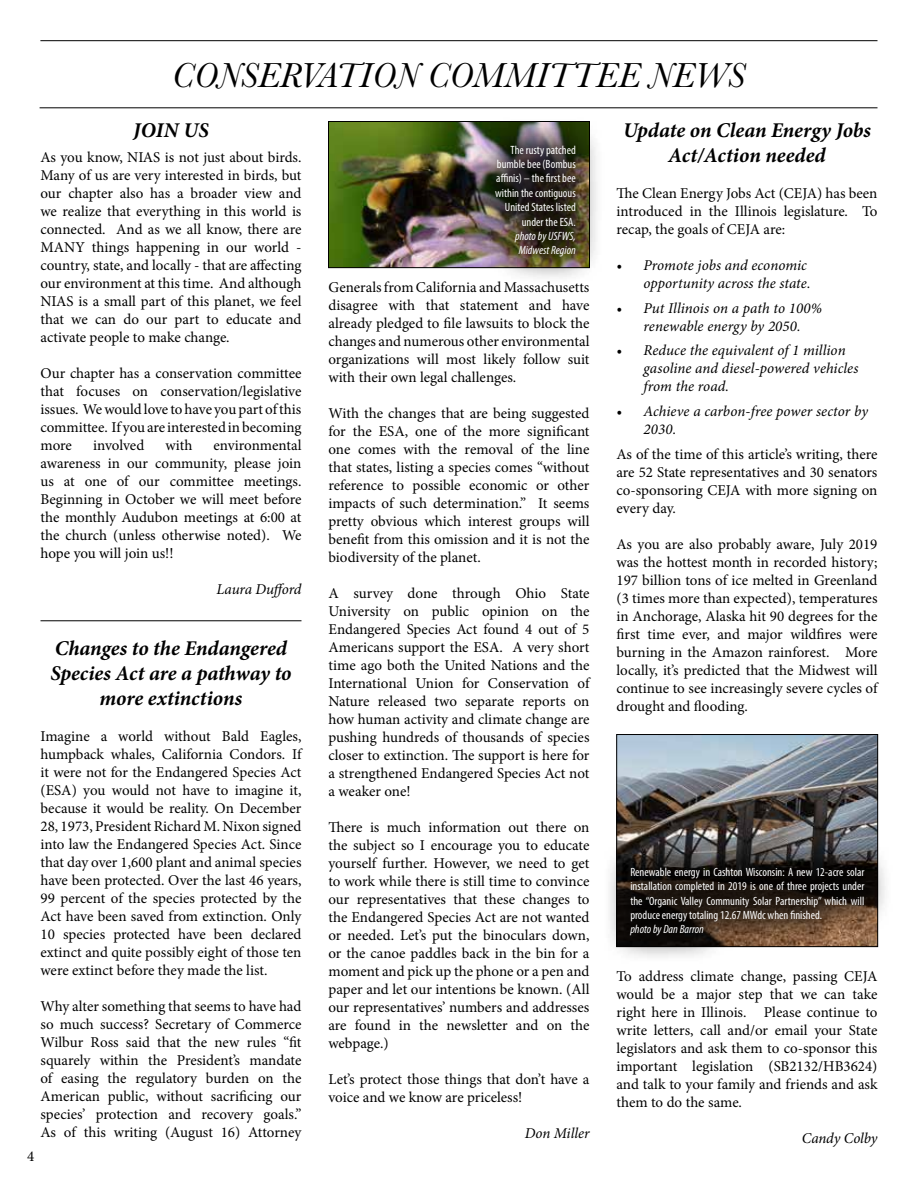
<style>
.page{position:relative;width:918px;height:1188px;background:#fff}
.page>*{position:absolute;margin:0;border:0;box-sizing:border-box;transform-origin:0 0}
.t1{font:italic 36px "Baskerville";color:#000}
.t2{font:italic 700 21px/25.2px "Minion Pro";color:#000;text-align:center}
.t3{font:15px/18px "Minion Pro";letter-spacing:-.005em;color:#000;text-align:justify}
.t4{font:italic 15px/18px "Minion Pro";color:#000}
.t5{font:condensed 12px/14.4px "Myriad Pro";color:#fff;text-align:right}
.t6{font:italic condensed 12px/14.4px "Myriad Pro";color:#fff;text-align:center}
</style>
<div class="page">
<hr style="left:40px;top:621px;width:262px;height:1px;background:#000">
<hr style="left:40px;top:40px;width:838px;height:1px;background:#000">
<hr style="left:40px;top:108px;width:837px;height:1px;background:#000">
<img style="left:330px;top:123px;width:137px;height:143px">
<div style="left:328px;top:121px;width:262px;height:147px;border:1px solid #000"></div>
<img style="left:618px;top:736px;width:258px;height:103px">
<div style="left:467px;top:117px;width:138px;height:168px;background:#000;opacity:.9"></div>
<div style="left:602px;top:839px;width:291px;height:125px;background:#000;opacity:.9"></div>
<h1 class="t1" style="left:172px;top:51px;width:574px">CONSERVATION COMMITTEE NEWS</h1>
<h2 class="t2" style="left:133px;top:117px;width:77px">JOIN US</h2>
<p class="t3" style="left:40px;top:148px;width:263px">As you know, NIAS is not just about birds.<br>Many of us are very interested in birds, but our chapter also has a broader view and we realize that everything in this world is connected. And as we all know, there are MANY things happening in our world - country, state, and locally - that are affecting our environment at this time. And although NIAS is a small part of this planet, we feel that we can do our part to educate and activate people to make change.</p>
<p class="t3" style="left:40px;top:364px;width:263px">Our chapter has a conservation committee that focuses on conservation/legislative issues. We would love to have you part of this committee. If you are interested in becoming more</p>
<p class="t3" style="left:40px;top:436px;width:263px;text-indent:173px">environmental awareness in our community, please join us at one of our committee meetings.<br>Beginning in October we will meet before the monthly Audubon meetings at 6:00 at the church (unless otherwise noted). We hope you will join us!!</p>
<p class="t4" style="left:217px;top:580px;width:86px">Laura Dufford</p>
<p class="t3" style="left:93px;top:436px;width:53px">involved</p>
<p class="t3" style="left:166px;top:436px;width:28px">with</p>
<h2 class="t2" style="left:50px;top:635px;width:243px">Changes to the Endangered<br>Species Act are a pathway to more extinctions</h2>
<p class="t3" style="left:41px;top:727px;width:263px">Imagine a world without Bald Eagles, humpback whales, California Condors. If it were not for the Endangered Species Act (ESA) you would not have to imagine it, because it would be reality. On December 28, 1973, President Richard M. Nixon signed into law the Endangered Species Act. Since that day over 1,600 plant and animal species have been protected. Over the last 46 years, 99 percent of the species protected by the Act have been saved from extinction. Only 10 species protected have been declared extinct and quite possibly eight of those ten were extinct before they made the list.</p>
<p class="t3" style="left:41px;top:997px;width:263px">Why alter something that seems to have had so much success? Secretary of Commerce Wilbur Ross said that the new rules “fit squarely within the President’s mandate of easing the regulatory burden on the American public, without sacrificing our species’ protection and recovery goals.” As of this writing (August 16) Attorney</p>
<p class="t3" style="left:27px;top:1147px;width:9px">4</p>
<p class="t5" style="left:495px;top:142px;width:82px">The rusty patched bumble bee (Bombus affinis) – the first bee within the contiguous<br>United States listed under the ESA.</p>
<p class="t6" style="left:515px;top:229px;width:62px">photo by USFWS,<br>Midwest Region</p>
<p class="t3" style="left:329px;top:279px;width:263px">Generals from California and Massachusetts disagree with that statement and have already pledged to file lawsuits to block the changes and numerous other environmental organizations will most likely follow suit with their own legal challenges.</p>
<p class="t3" style="left:329px;top:405px;width:263px">With the changes that are being suggested for the ESA, one of the more significant one comes with the removal of the line that states, listing a species comes “without reference to possible economic or other impacts of such determination.” It seems pretty obvious which interest groups will benefit from this omission and it is not the biodiversity of the planet.</p>
<p class="t3" style="left:329px;top:585px;width:263px">A survey done through Ohio State University on public opinion on the Endangered Species Act found 4 out of 5<br>Americans support the ESA. A very short time ago both the United Nations and the International Union for Conservation of Nature released two separate reports on how human activity and climate change are pushing hundreds of thousands of species closer to extinction. The support is here for a strengthened Endangered Species Act not a weaker one!</p>
<p class="t3" style="left:329px;top:819px;width:263px">There is much information out there on the subject so I encourage you to educate yourself further. However, we need to get to work while there is still time to convince our representatives that these changes to the Endangered Species Act are not wanted or needed. Let’s put the binoculars down, or the canoe paddles back in the bin for a moment and pick up the phone or a pen and paper and let our intentions be known. (All our representatives’ numbers and addresses are found in the newsletter and on the webpage.)</p>
<p class="t3" style="left:329px;top:1071px;width:262px">Let’s protect those things that don’t have a voice and we know are priceless!</p>
<p class="t4" style="left:525px;top:1124px;width:66px">Don Miller</p>
<h2 class="t2" style="left:623px;top:117px;width:249px">Update on Clean Energy Jobs<br>Act/Action needed</h2>
<p class="t3" style="left:616px;top:184px;width:263px">The Clean Energy Jobs Act (CEJA) has been introduced in the Illinois legislature. To recap, the goals of CEJA are:</p>
<p class="t4" style="left:616px;top:256px;width:196px;text-align:right">• Promote jobs and economic opportunity across the state.</p>
<p class="t4" style="left:616px;top:299px;width:207px;text-align:center">• Put Illinois on a path to 100% renewable energy by 2050.</p>
<p class="t4" style="left:644px;top:342px;width:216px;text-indent:-27px">• Reduce the equivalent of 1 million gasoline and diesel-powered vehicles from the road.</p>
<p class="t4" style="left:644px;top:402px;width:226px;text-indent:-27px">• Achieve a carbon-free power sector by<br>2030.</p>
<p class="t3" style="left:616px;top:445px;width:263px">As of the time of this article’s writing, there are 52 State representatives and 30 senators co-sponsoring CEJA with more signing on every day.</p>
<p class="t3" style="left:616px;top:535px;width:263px">As you are also probably aware, July 2019 was the hottest month in recorded history; 197 billion tons of ice melted in Greenland (3 times more than expected), temperatures in Anchorage, Alaska hit 90 degrees for the first time ever, and major wildfires were burning in the Amazon rainforest. More locally, it’s predicted that the Midwest will continue to see increasingly severe cycles of drought and flooding.</p>
<p class="t5" style="left:630px;top:864px;width:236px;text-align:justify">Renewable energy in Cashton Wisconsin: A new 12-acre solar installation completed in 2019 is one of three projects under the “Organic Valley Community Solar Partnership” which will produce energy totaling 12.67 MWdc when finished.</p>
<p class="t6" style="left:630px;top:922px;width:75px">photo by Dan Barron</p>
<p class="t3" style="left:616px;top:967px;width:263px">To address climate change, passing CEJA would be a major step that we can take right here in Illinois. Please continue to write letters, call and/or email your State legislators and ask them to co-sponsor this important legislation (SB2132/HB3624) and talk to your family and friends and ask them to do the same.</p>
<p class="t4" style="left:802px;top:1129px;width:77px">Candy Colby</p>
</div>
